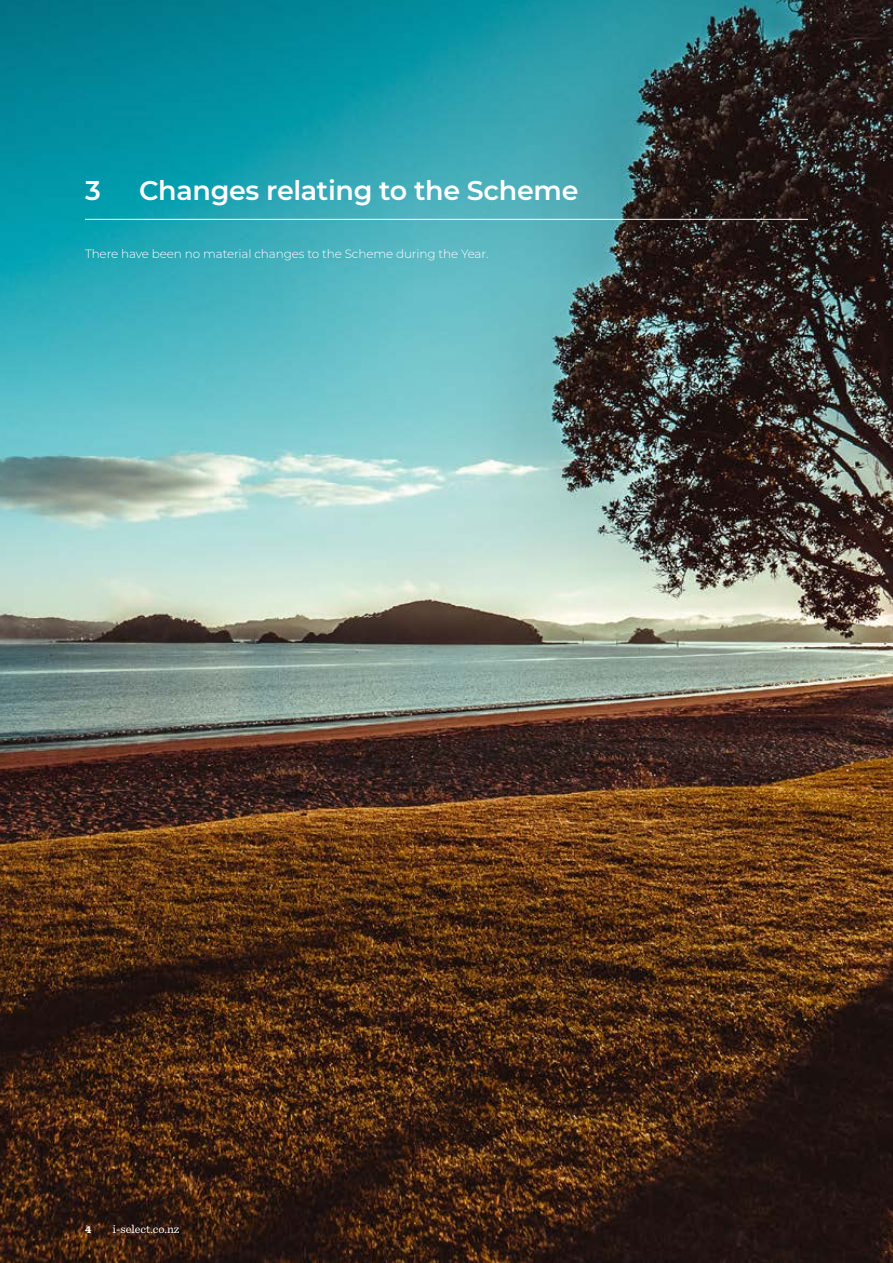
<style>
.page{position:relative;width:893px;height:1263px;background:#fff}
.page>*{position:absolute;margin:0;border:0;box-sizing:border-box;transform-origin:0 0}
.t1{font:600 27px "Montserrat";letter-spacing:-.015em;color:#fff}
.t2{font:300 12px "Montserrat";letter-spacing:-.01em;color:#fff}
.t3{font:12px "Sentinel";color:#fff}
.t4{font:700 10.5px "Sentinel";color:#fff}
</style>
<div class="page">
<img style="left:0;top:0;width:893px;height:1263px">
<hr style="left:85px;top:219px;width:723px;height:1px;background:#fff">
<h1 class="t1" style="left:85px;top:171px;width:17px">3</h1>
<h1 class="t1" style="left:139px;top:171px;width:441px">Changes relating to the Scheme</h1>
<p class="t2" style="left:85px;top:245px;width:405px">There have been no material changes to the Scheme during the Year.</p>
<p class="t4" style="left:85px;top:1221px;width:8px">4</p>
<p class="t3" style="left:113px;top:1219px;width:68px">i-select.co.nz</p>
</div>
